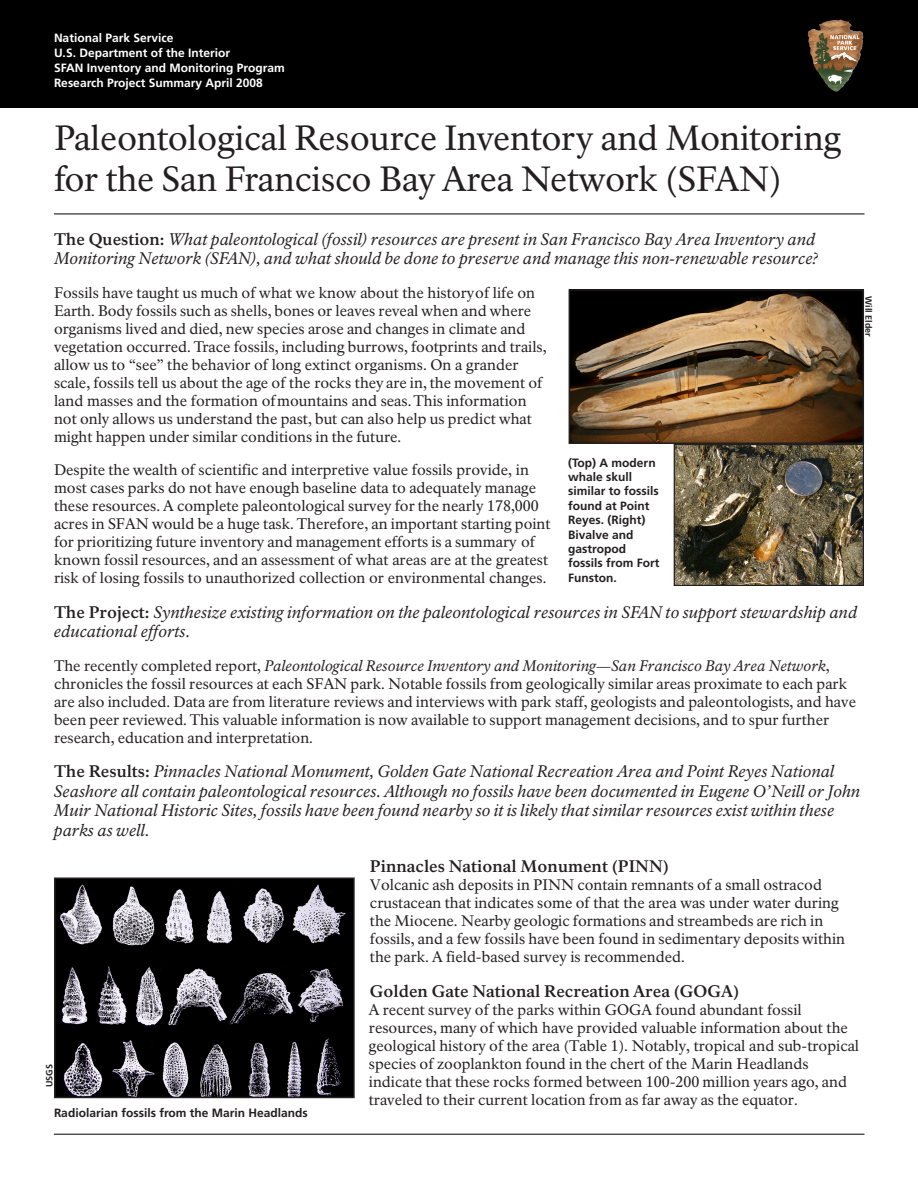
<style>
.page{position:relative;width:918px;height:1188px;background:#fff}
.page>*{position:absolute;margin:0;border:0;box-sizing:border-box;transform-origin:0 0}
.t1{font:34.5px/41.4px "NPS Rawlinson OT";letter-spacing:-.01em;color:#231f20}
.t2{font:italic 16.5px/19.6px "NPS Rawlinson OT";color:#231f20}
.t3{font:700 16.5px "NPS Rawlinson OT";color:#231f20}
.t4{font:15px/18px "NPS Rawlinson OT";color:#231f20}
.t5{font:700 12px/14.4px "Frutiger LT Std";color:#231f20}
.t6{font:700 12px/15px "Frutiger LT Std";color:#fff}
.t7{font:700 9px "Frutiger LT Std";color:#231f20}
.s1{font-weight:700;font-style:normal}
.s2{font-style:italic}
</style>
<div class="page">
<div style="left:0;top:0;width:918px;height:108px;background:#000"></div>
<hr style="left:54px;top:214px;width:810px;height:1px;background:#000">
<hr style="left:54px;top:1134px;width:810px;height:1px;background:#000">
<img style="left:808px;top:20px;width:39px;height:72px">
<img style="left:572px;top:292px;width:289px;height:149px">
<div style="left:569px;top:289px;width:295px;height:155px;border:2px solid #231f20"></div>
<img style="left:676px;top:446px;width:186px;height:138px">
<div style="left:674px;top:444px;width:190px;height:142px;border:1px solid #231f20"></div>
<img style="left:57px;top:881px;width:295px;height:214px">
<div style="left:54px;top:878px;width:301px;height:220px;border:2px solid #231f20"></div>
<p class="t6" style="left:54px;top:31px;width:232px">National Park Service<br>U.S. Department of the Interior<br>SFAN Inventory and Monitoring Program<br>Research Project Summary April 2008</p>
<h1 class="t1" style="left:54px;top:117px;width:789px">Paleontological Resource Inventory and Monitoring for the San Francisco Bay Area Network (SFAN)</h1>
<p class="t2" style="left:54px;top:230px;width:766px;line-height:19.2px"><span class="s1">The Question:</span> What paleontological (fossil) resources are present in San Francisco Bay Area Inventory and<br>Monitoring Network (SFAN), and what should be done to preserve and manage this non-renewable resource?</p>
<p class="t4" style="left:54px;top:284px;width:494px">Fossils have taught us much of what we know about the history of life on Earth. Body fossils such as shells, bones or leaves reveal when and where organisms lived and died, new species arose and changes in climate and vegetation occurred. Trace fossils, including burrows, footprints and trails, allow us to “see” the behavior of long extinct organisms. On a grander scale, fossils tell us about the age of the rocks they are in, the movement of land masses and the formation of mountains and seas. This information not only allows us understand the past, but can also help us predict what might happen under similar conditions in the future.</p>
<p class="t4" style="left:54px;top:461px;width:498px">Despite the wealth of scientific and interpretive value fossils provide, in most cases parks do not have enough baseline data to adequately manage these resources. A complete paleontological survey for the nearly 178,000 acres in SFAN would be a huge task. Therefore, an important starting point for prioritizing future inventory and management efforts is a summary of known fossil resources, and an assessment of what areas are at the greatest risk of losing fossils to unauthorized collection or environmental changes.</p>
<p class="t7" style="left:874px;top:296px;width:42px;rotate:90deg">Will Elder</p>
<p class="t5" style="left:568px;top:455px;width:93px">(Top) A modern whale skull similar to fossils found at Point<br>Reyes. (Right)<br>Bivalve and gastropod fossils from Fort<br>Funston.</p>
<p class="t2" style="left:54px;top:603px;width:805px;line-height:19.2px"><span class="s1">The Project:</span> Synthesize existing information on the paleontological resources in SFAN to support stewardship and educational efforts.</p>
<p class="t4" style="left:54px;top:657px;width:804px">The recently completed report, <span class="s2">Paleontological Resource Inventory and Monitoring—San Francisco Bay Area Network</span>, chronicles the fossil resources at each SFAN park. Notable fossils from geologically similar areas proximate to each park are also included. Data are from literature reviews and interviews with park staff, geologists and paleontologists, and have been peer reviewed. This valuable information is now available to support management decisions, and to spur further research, education and interpretation.</p>
<p class="t2" style="left:54px;top:762px;width:808px"><span class="s1">The Results:</span> Pinnacles National Monument, Golden Gate National Recreation Area and Point Reyes National Seashore all contain paleontological resources. Although no fossils have been documented in Eugene O’Neill or John Muir National Historic Sites, fossils have been found nearby so it is likely that similar resources exist within these parks as well.</p>
<p class="t7" style="left:44px;top:1087px;width:25px;rotate:-90deg">USGS</p>
<p class="t5" style="left:54px;top:1106px;width:255px">Radiolarian fossils from the Marin Headlands</p>
<p class="t3" style="left:370px;top:856px;width:300px">Pinnacles National Monument (PINN)</p>
<p class="t4" style="left:370px;top:876px;width:477px">Volcanic ash deposits in PINN contain remnants of a small ostracod crustacean that indicates some of that the area was under water during the Miocene. Nearby geologic formations and streambeds are rich in fossils, and a few fossils have been found in sedimentary deposits within the park. A field-based survey is recommended.</p>
<p class="t3" style="left:370px;top:981px;width:371px">Golden Gate National Recreation Area (GOGA)</p>
<p class="t4" style="left:369px;top:1001px;width:492px">A recent survey of the parks within GOGA found abundant fossil resources, many of which have provided valuable information about the geological history of the area (Table 1). Notably, tropical and sub-tropical species of zooplankton found in the chert of the Marin Headlands indicate that these rocks formed between 100-200 million years ago, and traveled to their current location from as far away as the equator.</p>
</div>
